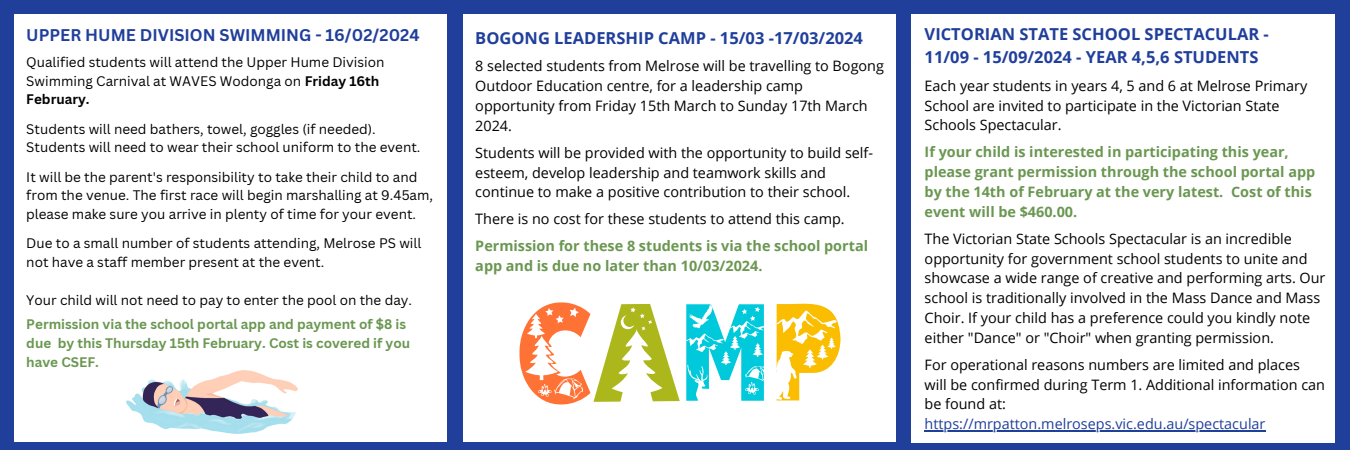
<style>
.page{position:relative;width:1350px;height:450px;background:#203f9b}
.page>*{position:absolute;margin:0;border:0;box-sizing:border-box;transform-origin:0 0}
.t1{font:700 16.5px/22.8px "Open Sans";color:#203f9b}
.t2{font:700 16.5px "Canva Sans";color:#203f9b}
.t3{font:14.4px/19.8px "Open Sans";color:#000}
.t4{font:700 14.4px/19.8px "Open Sans";color:#6a9751}
.t5{font:14.4px "Open Sans";color:#203f9b}
.t6{font:13.5px/18.6px "Canva Sans";color:#000}
.t7{font:700 13.5px/18.6px "Canva Sans";color:#6a9751}
.s1{font-weight:700}
</style>
<div class="page">
<div style="left:14px;top:15px;width:432px;height:427px;background:#fff"></div>
<div style="left:463px;top:15px;width:432px;height:427px;background:#fff"></div>
<div style="left:911px;top:15px;width:424px;height:427px;background:#fff"></div>
<img style="left:126px;top:370px;width:171px;height:63px">
<svg style="left:519px;top:302px;width:161px;height:103px"></svg>
<svg style="left:686px;top:304px;width:78px;height:97px"></svg>
<svg style="left:776px;top:303px;width:65px;height:97px"></svg>
<hr style="left:925px;top:430px;width:341px;height:1px;background:#203f9b">
<p class="t2" style="left:26px;top:24px;width:395px">UPPER HUME DIVISION SWIMMING - 16/02/2024</p>
<p class="t6" style="left:26px;top:52px;width:360px">Qualified students will attend the Upper Hume Division<br>Swimming Carnival at WAVES Wodonga on <span class="s1">Friday 16th<br>February.</span></p>
<p class="t6" style="left:26px;top:119px;width:351px">Students will need bathers, towel, goggles (if needed).</p>
<p class="t6" style="left:26px;top:138px;width:396px">Students will need to wear their school uniform to the event.</p>
<p class="t6" style="left:26px;top:167px;width:408px">It will be the parent's responsibility to take their child to and from the venue. The first race will begin marshalling at 9.45am, please make sure you arrive in plenty of time for your event.</p>
<p class="t6" style="left:26px;top:234px;width:397px">Due to a small number of students attending, Melrose PS will not have a staff member present at the event.</p>
<h2 class="t6" style="left:26px;top:290px;width:387px">Your child will not need to pay to enter the pool on the day.</h2>
<p class="t7" style="left:26px;top:315px;width:385px">Permission via the school portal app and payment of $8 is due by this Thursday 15th February. Cost is covered if you have CSEF.</p>
<h1 class="t1" style="left:475px;top:26px;width:389px">BOGONG LEADERSHIP CAMP - 15/03 -17/03/2024</h1>
<p class="t3" style="left:475px;top:56px;width:410px">8 selected students from Melrose will be travelling to Bogong Outdoor Education centre, for a leadership camp opportunity from Friday 15th March to Sunday 17th March 2024.</p>
<p class="t3" style="left:475px;top:142px;width:399px">Students will be provided with the opportunity to build self&shy;esteem, develop leadership and teamwork skills and continue to make a positive contribution to their school.</p>
<p class="t3" style="left:475px;top:209px;width:371px">There is no cost for these students to attend this camp.</p>
<h2 class="t4" style="left:475px;top:236px;width:394px">Permission for these 8 students is via the school portal app and is due no later than 10/03/2024.</h2>
<p class="t1" style="left:925px;top:23px;width:346px">VICTORIAN STATE SCHOOL SPECTACULAR -<br>11/09 - 15/09/2024 - YEAR 4,5,6 STUDENTS</p>
<h1 class="t3" style="left:925px;top:75px;width:384px">Each year students in years 4, 5 and 6 at Melrose Primary<br>School are invited to participate in the Victorian State<br>Schools Spectacular.</h1>
<p class="t4" style="left:925px;top:142px;width:392px">If your child is interested in participating this year, please grant permission through the school portal app by the 14th of February at the very latest. Cost of this event will be $460.00.</p>
<h2 class="t3" style="left:925px;top:228px;width:402px">The Victorian State Schools Spectacular is an incredible opportunity for government school students to unite and showcase a wide range of creative and performing arts. Our school is traditionally involved in the Mass Dance and Mass Choir. If your child has a preference could you kindly note either "Dance" or "Choir" when granting permission.</h2>
<p class="t3" style="left:925px;top:354px;width:402px">For operational reasons numbers are limited and places will be confirmed during Term 1. Additional information can be found at:</p>
<p class="t5" style="left:925px;top:414px;width:342px">https://mrpatton.melroseps.vic.edu.au/spectacular</p>
</div>
